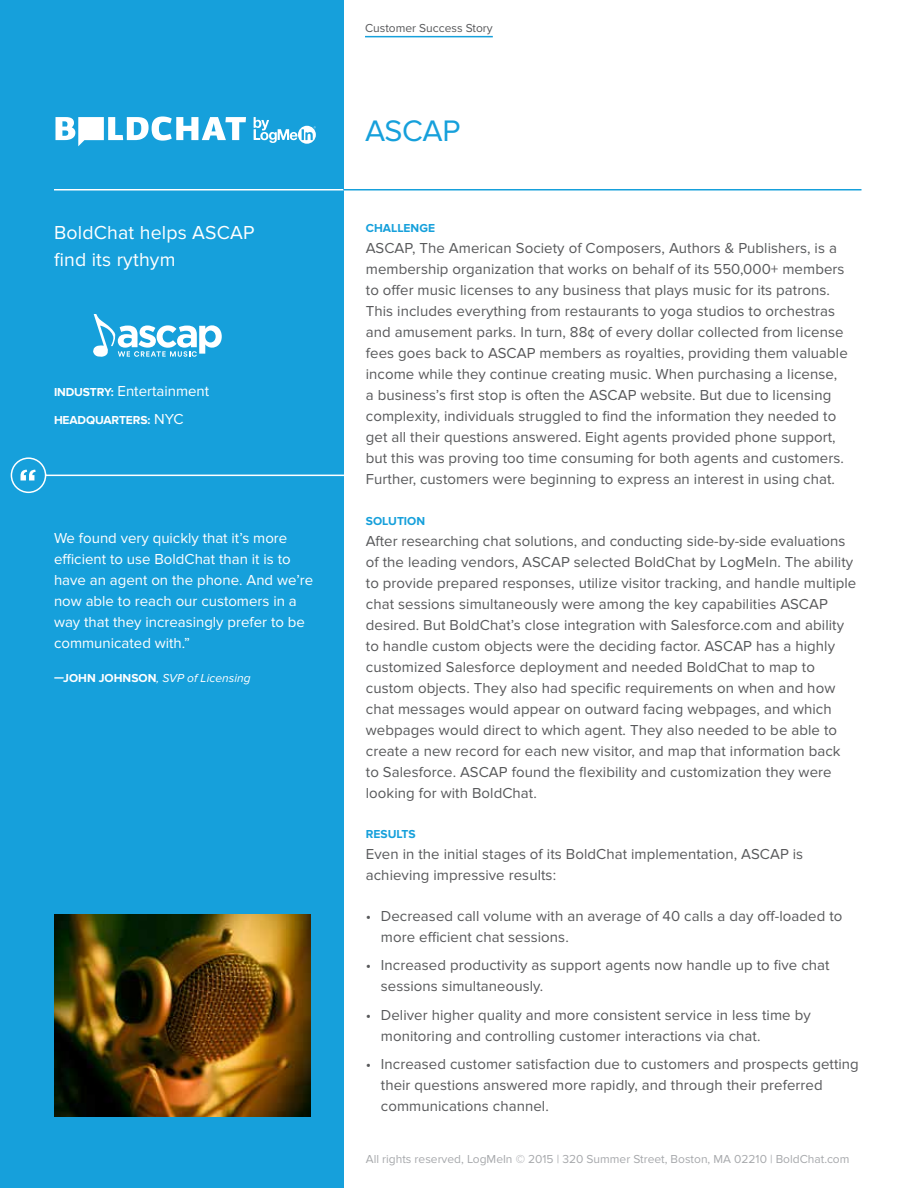
<style>
.page{position:relative;width:918px;height:1188px;background:#fff}
.page>*{position:absolute;margin:0;border:0;box-sizing:border-box;transform-origin:0 0}
.t1{font:30.75px "Proxima Nova";letter-spacing:-.01em;color:#16a0db}
.t2{font:19.5px/27px "Proxima Nova";letter-spacing:.01em;color:#fff}
.t3{font:15px/21px "Proxima Nova";letter-spacing:.005em;color:#58595b}
.t4{font:15px/21px "Proxima Nova";color:#fff}
.t5{font:12px "Proxima Nova";color:#a7a9ac}
.t6{font:italic 12px "Proxima Nova";color:#fff}
.t7{font:700 12px "Proxima Nova";color:#16a0db}
.t8{font:12px "Proxima Nova";color:#58595b}
.t9{font:700 12px "Proxima Nova";letter-spacing:-.01em;color:#fff}
.s1{font-weight:700;font-size:12px}
.s2{font-weight:400;font-size:15px}
.s3{font-weight:700;font-style:normal}
</style>
<div class="page">
<hr style="left:365px;top:36px;width:128px;height:1px;background:#16a0db">
<div style="left:0;top:0;width:344px;height:1188px;background:#16a0db"></div>
<hr style="left:54px;top:189px;width:294px;height:1px;background:#fff">
<hr style="left:343px;top:189px;width:519px;height:1px;background:#16a0db">
<svg style="left:10px;top:457px;width:334px;height:37px"></svg>
<svg style="left:56px;top:116px;width:190px;height:30px"></svg>
<svg style="left:254px;top:117px;width:62px;height:27px"></svg>
<svg style="left:93px;top:314px;width:129px;height:43px"></svg>
<img style="left:54px;top:914px;width:256px;height:203px">
<h2 class="t2" style="left:54px;top:220px;width:202px">BoldChat helps ASCAP find its rythym</h2>
<p class="t4" style="left:54px;top:381px;width:157px"><span class="s1">INDUSTRY:</span> Entertainment</p>
<p class="t9" style="left:54px;top:413px;width:131px">HEADQUARTERS: <span class="s2">NYC</span></p>
<p class="t4" style="left:54px;top:527px;width:261px">We found very quickly that it’s more efficient to use BoldChat than it is to have an agent on the phone. And we’re now able to reach our customers in a way that they increasingly prefer to be communicated with.”</p>
<p class="t6" style="left:54px;top:671px;width:198px"><span class="s3">—JOHN JOHNSON</span>, SVP of Licensing</p>
<p class="t8" style="left:365px;top:21px;width:129px">Customer Success Story</p>
<h1 class="t1" style="left:365px;top:113px;width:97px">ASCAP</h1>
<p class="t7" style="left:366px;top:222px;width:71px">CHALLENGE</p>
<p class="t3" style="left:366px;top:238px;width:483px">ASCAP, The American Society of Composers, Authors &amp; Publishers, is a membership organization that works on behalf of its 550,000+ members to offer music licenses to any business that plays music for its patrons.<br>This includes everything from restaurants to yoga studios to orchestras and amusement parks. In turn, 88¢ of every dollar collected from license fees goes back to ASCAP members as royalties, providing them valuable income while they continue creating music. When purchasing a license, a business’s first stop is often the ASCAP website. But due to licensing complexity, individuals struggled to find the information they needed to get all their questions answered. Eight agents provided phone support, but this was proving too time consuming for both agents and customers.<br>Further, customers were beginning to express an interest in using chat.</p>
<p class="t7" style="left:366px;top:514px;width:61px">SOLUTION</p>
<p class="t3" style="left:366px;top:531px;width:492px">After researching chat solutions, and conducting side-by-side evaluations of the leading vendors, ASCAP selected BoldChat by LogMeIn. The ability to provide prepared responses, utilize visitor tracking, and handle multiple chat sessions simultaneously were among the key capabilities ASCAP desired. But BoldChat’s close integration with Salesforce.com and ability to handle custom objects were the deciding factor. ASCAP has a highly customized Salesforce deployment and needed BoldChat to map to custom objects. They also had specific requirements on when and how chat messages would appear on outward facing webpages, and which webpages would direct to which agent. They also needed to be able to create a new record for each new visitor, and map that information back to Salesforce. ASCAP found the flexibility and customization they were looking for with BoldChat.</p>
<p class="t7" style="left:366px;top:828px;width:51px">RESULTS</p>
<p class="t3" style="left:366px;top:844px;width:439px">Even in the initial stages of its BoldChat implementation, ASCAP is achieving impressive results:</p>
<p class="t3" style="left:381px;top:906px;width:463px;text-indent:-15px">• Decreased call volume with an average of 40 calls a day off-loaded to more efficient chat sessions.</p>
<p class="t3" style="left:381px;top:955px;width:450px;text-indent:-15px">• Increased productivity as support agents now handle up to five chat sessions simultaneously.</p>
<p class="t3" style="left:381px;top:1005px;width:431px;text-indent:-15px">• Deliver higher quality and more consistent service in less time by monitoring and controlling customer interactions via chat.</p>
<p class="t3" style="left:381px;top:1054px;width:480px;text-indent:-15px">• Increased customer satisfaction due to customers and prospects getting their questions answered more rapidly, and through their preferred communications channel.</p>
<p class="t5" style="left:366px;top:1152px;width:485px">All rights reserved, LogMeIn © 2015 | 320 Summer Street, Boston, MA 02210 | BoldChat.com</p>
</div>
